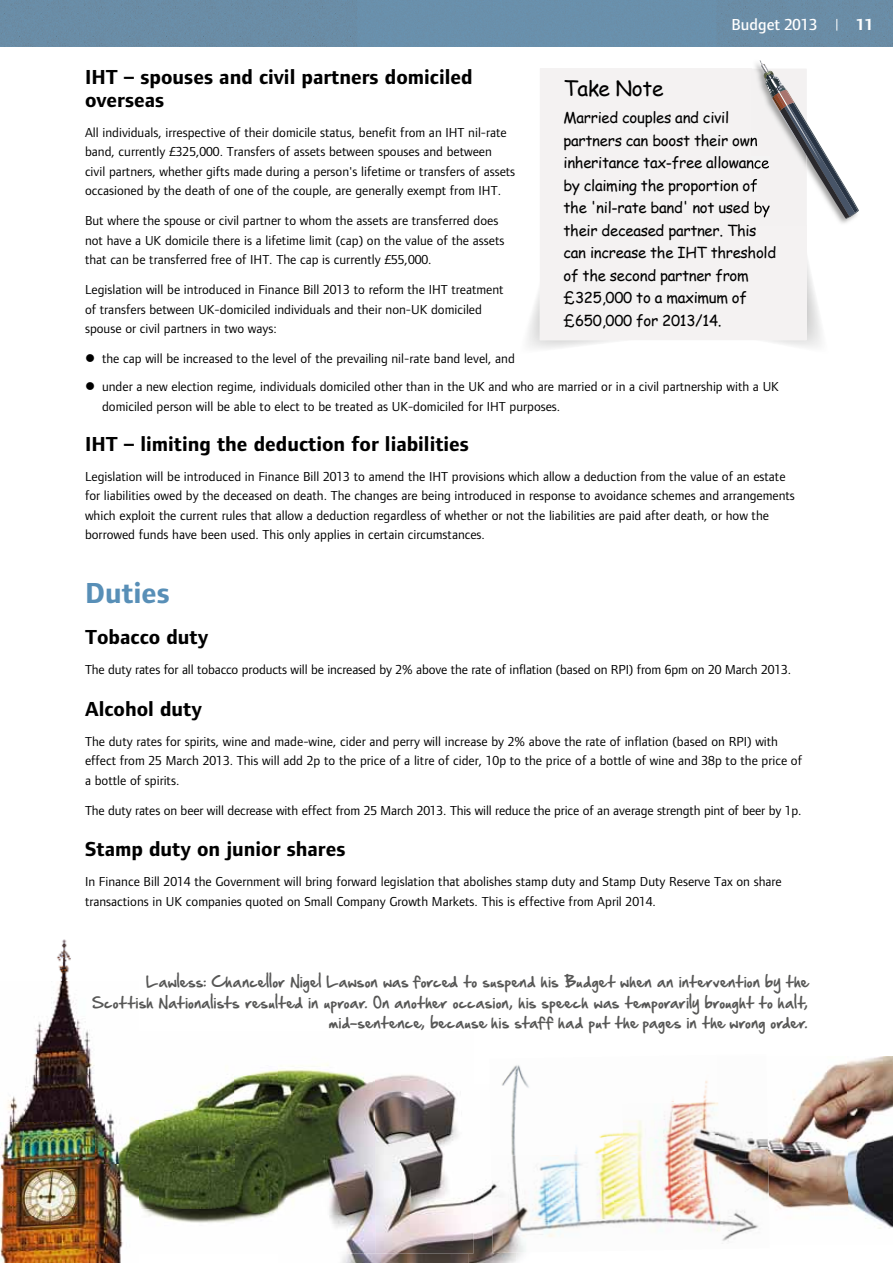
<style>
.page{position:relative;width:893px;height:1263px;background:#fff}
.page>*{position:absolute;margin:0;border:0;box-sizing:border-box;transform-origin:0 0}
.t1{font:700 30px "Foundry Form Sans";color:#588fb7}
.t2{font:700 21px/22.5px "Foundry Form Sans";color:#000}
.t3{font:21px "Comic Sans MS";letter-spacing:-.02em;color:#000}
.t4{font:500 16.5px "Foundry Form Sans";color:#fff}
.t5{font:700 16.5px "Foundry Form Sans";color:#fff}
.t6{font:15px/22.5px "Comic Sans MS";letter-spacing:-.02em;color:#000}
.t7{font:13.5px/19.5px "Foundry Form Sans";color:#000}
.t8{font:13.5px/20.4px "Hand Of Sean";letter-spacing:.045em;color:#575756;text-align:right}
</style>
<div class="page">
<div style="left:1px;top:0;width:892px;height:47px;background:#6a8ea8"></div>
<img style="left:0;top:0;width:1px;height:47px">
<img style="left:96px;top:1078px;width:138px;height:145px">
<img style="left:250px;top:1070px;width:28px;height:5px">
<img style="left:234px;top:1075px;width:44px;height:147px">
<img style="left:469px;top:1188px;width:47px;height:75px">
<img style="left:342px;top:1253px;width:127px;height:10px">
<img style="left:278px;top:1064px;width:195px;height:189px">
<img style="left:575px;top:1132px;width:48px;height:21px">
<img style="left:491px;top:1153px;width:132px;height:51px">
<img style="left:492px;top:1202px;width:131px;height:51px">
<img style="left:491px;top:1065px;width:73px;height:91px">
<img style="left:34px;top:939px;width:60px;height:136px">
<img style="left:0;top:1075px;width:96px;height:141px">
<img style="left:0;top:1216px;width:139px;height:47px">
<img style="left:768px;top:1061px;width:80px;height:88px">
<img style="left:848px;top:1056px;width:45px;height:173px">
<img style="left:720px;top:1149px;width:128px;height:95px">
<img style="left:671px;top:1080px;width:37px;height:22px">
<img style="left:719px;top:1132px;width:49px;height:18px">
<img style="left:623px;top:1102px;width:96px;height:48px">
<img style="left:623px;top:1150px;width:97px;height:47px">
<img style="left:623px;top:1197px;width:98px;height:47px">
<div style="left:540px;top:69px;width:267px;height:271px;background:#f4f2f2"></div>
<svg style="left:752px;top:60px;width:107px;height:165px"></svg>
<svg style="left:836px;top:19px;width:1px;height:12px"></svg>
<p class="t4" style="left:732px;top:15px;width:87px">Budget 2013</p>
<p class="t5" style="left:856px;top:15px;width:19px">11</p>
<h2 class="t2" style="left:85px;top:66px;width:389px">IHT – spouses and civil partners domiciled overseas</h2>
<p class="t7" style="left:85px;top:123px;width:432px">All individuals, irrespective of their domicile status, benefit from an IHT nil-rate band, currently £325,000. Transfers of assets between spouses and between civil partners, whether gifts made during a person's lifetime or transfers of assets occasioned by the death of one of the couple, are generally exempt from IHT.</p>
<p class="t7" style="left:85px;top:211px;width:421px">But where the spouse or civil partner to whom the assets are transferred does not have a UK domicile there is a lifetime limit (cap) on the value of the assets that can be transferred free of IHT. The cap is currently £55,000.</p>
<p class="t7" style="left:85px;top:280px;width:420px">Legislation will be introduced in Finance Bill 2013 to reform the IHT treatment of transfers between UK-domiciled individuals and their non-UK domiciled spouse or civil partners in two ways:</p>
<p class="t7" style="left:85px;top:349px;width:431px">● the cap will be increased to the level of the prevailing nil-rate band level, and</p>
<p class="t7" style="left:102px;top:377px;width:678px;text-indent:-17px">● under a new election regime, individuals domiciled other than in the UK and who are married or in a civil partnership with a UK domiciled person will be able to elect to be treated as UK-domiciled for IHT purposes.</p>
<h2 class="t2" style="left:85px;top:432px;width:385px">IHT – limiting the deduction for liabilities</h2>
<p class="t7" style="left:85px;top:466px;width:711px">Legislation will be introduced in Finance Bill 2013 to amend the IHT provisions which allow a deduction from the value of an estate for liabilities owed by the deceased on death. The changes are being introduced in response to avoidance schemes and arrangements which exploit the current rules that allow a deduction regardless of whether or not the liabilities are paid after death, or how the borrowed funds have been used. This only applies in certain circumstances.</p>
<h1 class="t1" style="left:85px;top:576px;width:86px">Duties</h1>
<h2 class="t2" style="left:85px;top:626px;width:125px">Tobacco duty</h2>
<p class="t7" style="left:85px;top:660px;width:707px">The duty rates for all tobacco products will be increased by 2% above the rate of inflation (based on RPI) from 6pm on 20 March 2013.</p>
<h2 class="t2" style="left:85px;top:697px;width:118px">Alcohol duty</h2>
<p class="t7" style="left:85px;top:731px;width:718px">The duty rates for spirits, wine and made-wine, cider and perry will increase by 2% above the rate of inflation (based on RPI) with effect from 25 March 2013. This will add 2p to the price of a litre of cider, 10p to the price of a bottle of wine and 38p to the price of a bottle of spirits.</p>
<p class="t7" style="left:85px;top:800px;width:718px">The duty rates on beer will decrease with effect from 25 March 2013. This will reduce the price of an average strength pint of beer by 1p.</p>
<h2 class="t2" style="left:85px;top:838px;width:262px">Stamp duty on junior shares</h2>
<p class="t7" style="left:85px;top:872px;width:698px">In Finance Bill 2014 the Government will bring forward legislation that abolishes stamp duty and Stamp Duty Reserve Tax on share transactions in UK companies quoted on Small Company Growth Markets. This is effective from April 2014.</p>
<h2 class="t3" style="left:563px;top:73px;width:101px">Take Note</h2>
<p class="t6" style="left:563px;top:106px;width:214px">Married couples and civil partners can boost their own inheritance tax-free allowance by claiming the proportion of the 'nil-rate band' not used by their deceased partner. This can increase the IHT threshold of the second partner from £325,000 to a maximum of £650,000 for 2013/14.</p>
<p class="t8" style="left:92px;top:972px;width:717px">Lawless: C hancellor Nigel Lawson was forced to suspend his Budget when an intervention by the<br>Scottish Nationalists resulted in uproar. On another occasion, his speech was temporarily brought to halt, mid-sentence, because his staff had put the pages in the wrong order.</p>
</div>
